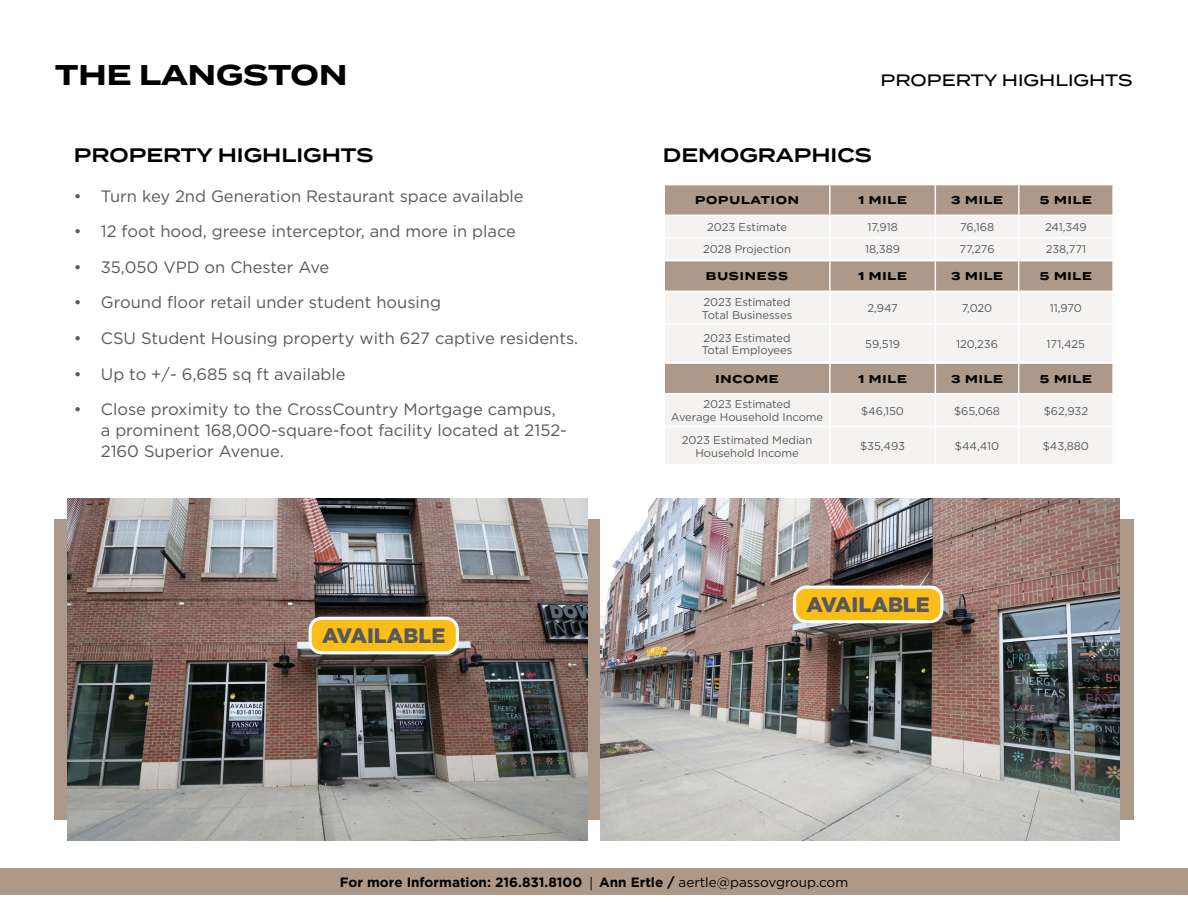
<style>
.page{position:relative;width:1188px;height:918px;background:#fff}
.page>*{position:absolute;margin:0;border:0;box-sizing:border-box;transform-origin:0 0}
.t1{font:700 28.5px "Termina";color:#000}
.t2{font:900 21px "Gotham";color:#58595b}
.t3{font:600 19.5px "Termina";color:#000}
.t4{font:16.5px/21px "Gotham";color:#58595b}
.t5{font:500 16.5px "Termina";color:#000}
.t6{font:700 13.5px "Gotham";color:#000}
.t7{font:11.25px/12.6px "Gotham";letter-spacing:-.005em;color:#58595b;text-align:center}
.t8{font:700 11.25px "Termina";letter-spacing:.075em;color:#000}
.s1{font-family:"Minion Pro";font-weight:400}
.s2{font-weight:400}
</style>
<div class="page">
<svg style="left:664px;top:185px;width:449px;height:279px"></svg>
<hr style="left:664px;top:260px;width:166px;height:1px;background:#fff">
<hr style="left:664px;top:261px;width:1px;height:30px;background:#fff">
<hr style="left:830px;top:260px;width:105px;height:1px;background:#fff">
<hr style="left:935px;top:260px;width:84px;height:1px;background:#fff">
<hr style="left:1019px;top:260px;width:95px;height:1px;background:#fff">
<hr style="left:664px;top:291px;width:1px;height:33px;background:#fff">
<hr style="left:664px;top:324px;width:1px;height:38px;background:#fff">
<hr style="left:829px;top:261px;width:2px;height:30px;background:#fff">
<hr style="left:935px;top:261px;width:1px;height:30px;background:#fff">
<hr style="left:1018px;top:261px;width:1px;height:30px;background:#fff">
<hr style="left:1112px;top:261px;width:2px;height:30px;background:#fff">
<hr style="left:665px;top:291px;width:165px;height:1px;background:#fff">
<hr style="left:830px;top:291px;width:105px;height:1px;background:#fff">
<hr style="left:829px;top:292px;width:2px;height:32px;background:#fff">
<hr style="left:935px;top:291px;width:84px;height:1px;background:#fff">
<hr style="left:935px;top:292px;width:1px;height:32px;background:#fff">
<hr style="left:1019px;top:291px;width:95px;height:1px;background:#fff">
<hr style="left:1018px;top:292px;width:1px;height:32px;background:#fff">
<hr style="left:1112px;top:292px;width:2px;height:32px;background:#fff">
<hr style="left:665px;top:324px;width:165px;height:1px;background:#fff">
<hr style="left:830px;top:324px;width:105px;height:1px;background:#fff">
<hr style="left:829px;top:325px;width:2px;height:37px;background:#fff">
<hr style="left:935px;top:324px;width:84px;height:1px;background:#fff">
<hr style="left:935px;top:325px;width:1px;height:37px;background:#fff">
<hr style="left:1019px;top:324px;width:95px;height:1px;background:#fff">
<hr style="left:1018px;top:325px;width:1px;height:37px;background:#fff">
<hr style="left:1112px;top:325px;width:2px;height:37px;background:#fff">
<hr style="left:664px;top:362px;width:166px;height:1px;background:#fff">
<hr style="left:830px;top:362px;width:105px;height:1px;background:#fff">
<hr style="left:935px;top:362px;width:84px;height:1px;background:#fff">
<hr style="left:1019px;top:362px;width:95px;height:1px;background:#fff">
<div style="left:54px;top:519px;width:1080px;height:301px;background:#ad998a"></div>
<img style="left:67px;top:498px;width:520px;height:342px">
<img style="left:601px;top:498px;width:518px;height:342px">
<div style="left:310px;top:618px;width:147px;height:35px;background:#fbbd17;border-radius:12px"></div>
<div style="left:309px;top:617px;width:150px;height:37px;border:3px solid #fff;border-radius:12px"></div>
<div style="left:795px;top:587px;width:147px;height:35px;background:#fbbd17;border-radius:12px"></div>
<div style="left:793px;top:586px;width:150px;height:37px;border:3px solid #fff;border-radius:12px"></div>
<div style="left:0;top:868px;width:1188px;height:27px;background:#ad998a"></div>
<h1 class="t1" style="left:55px;top:54px;width:294px">THE LANGSTON</h1>
<p class="t3" style="left:74px;top:141px;width:301px">PROPERTY HIGHLIGHTS</p>
<p class="t4" style="left:74px;top:185px;width:451px">• Turn key 2nd Generation Restaurant space available</p>
<p class="t4" style="left:74px;top:221px;width:444px">• 12 foot hood, greese interceptor, and more in place</p>
<p class="t4" style="left:74px;top:256px;width:257px">• 35,050 VPD on Chester Ave</p>
<p class="t4" style="left:74px;top:292px;width:369px">• Ground floor retail under student housing</p>
<p class="t4" style="left:74px;top:327px;width:506px">• CSU Student Housing property with 627 captive residents.</p>
<p class="t4" style="left:74px;top:363px;width:273px">• Up to +/- 6,685 sq ft available</p>
<p class="t4" style="left:101px;top:399px;width:468px;text-indent:-27px">• Close proximity to the CrossCountry Mortgage campus, a prominent 168,000-square-foot facility located at 2152-<br>2160 Superior Avenue.</p>
<p class="t2" style="left:322px;top:621px;width:125px">AVAILABLE</p>
<p class="t5" style="left:881px;top:68px;width:253px">PROPERTY HIGHLIGHTS</p>
<p class="t3" style="left:663px;top:141px;width:210px">DEMOGRAPHICS</p>
<p class="t8" style="left:695px;top:192px;width:105px">POPULATION</p>
<p class="t8" style="left:858px;top:192px;width:50px">1 MILE</p>
<p class="t8" style="left:951px;top:192px;width:54px">3 MILE</p>
<p class="t8" style="left:1040px;top:192px;width:54px">5 MILE</p>
<p class="t7" style="left:707px;top:220px;width:81px">2023 Estimate</p>
<p class="t7" style="left:867px;top:220px;width:32px">17,918</p>
<p class="t7" style="left:960px;top:220px;width:36px">76,168</p>
<p class="t7" style="left:1045px;top:220px;width:43px">241,349</p>
<p class="t7" style="left:703px;top:243px;width:90px">2028 Projection</p>
<p class="t7" style="left:865px;top:243px;width:36px">18,389</p>
<p class="t7" style="left:960px;top:243px;width:37px">77,276</p>
<p class="t7" style="left:1046px;top:243px;width:42px">238,771</p>
<p class="t8" style="left:706px;top:268px;width:84px">BUSINESS</p>
<p class="t8" style="left:858px;top:268px;width:50px">1 MILE</p>
<p class="t8" style="left:951px;top:268px;width:54px">3 MILE</p>
<p class="t8" style="left:1040px;top:268px;width:54px">5 MILE</p>
<p class="t7" style="left:702px;top:295px;width:92px;text-align:left">2023 Estimated<br>Total Businesses</p>
<p class="t7" style="left:867px;top:302px;width:32px">2,947</p>
<p class="t7" style="left:962px;top:302px;width:32px">7,020</p>
<p class="t7" style="left:1050px;top:302px;width:34px">11,970</p>
<p class="t7" style="left:702px;top:331px;width:92px;text-align:left">2023 Estimated<br>Total Employees</p>
<p class="t7" style="left:865px;top:337px;width:36px">59,519</p>
<p class="t7" style="left:956px;top:337px;width:43px">120,236</p>
<p class="t7" style="left:1047px;top:337px;width:40px">171,425</p>
<p class="t8" style="left:715px;top:370px;width:65px">INCOME</p>
<p class="t8" style="left:858px;top:370px;width:50px">1 MILE</p>
<p class="t8" style="left:951px;top:370px;width:54px">3 MILE</p>
<p class="t8" style="left:1040px;top:370px;width:54px">5 MILE</p>
<p class="t7" style="left:671px;top:398px;width:154px">2023 Estimated<br>Average Household Income</p>
<p class="t7" style="left:861px;top:404px;width:44px">$46,150</p>
<p class="t7" style="left:954px;top:404px;width:47px">$65,068</p>
<p class="t7" style="left:1044px;top:404px;width:46px">$62,932</p>
<p class="t7" style="left:682px;top:433px;width:132px">2023 Estimated Median<br>Household Income</p>
<p class="t7" style="left:860px;top:440px;width:46px">$35,493</p>
<p class="t7" style="left:955px;top:440px;width:46px">$44,410</p>
<p class="t7" style="left:1043px;top:440px;width:48px">$43,880</p>
<p class="t2" style="left:807px;top:590px;width:125px">AVAILABLE</p>
<p class="t6" style="left:340px;top:873px;width:510px">For more Information: 216.831.8100 <span class="s1">|</span> Ann Ertle / <span class="s2">aertle@passovgroup.com</span></p>
</div>
